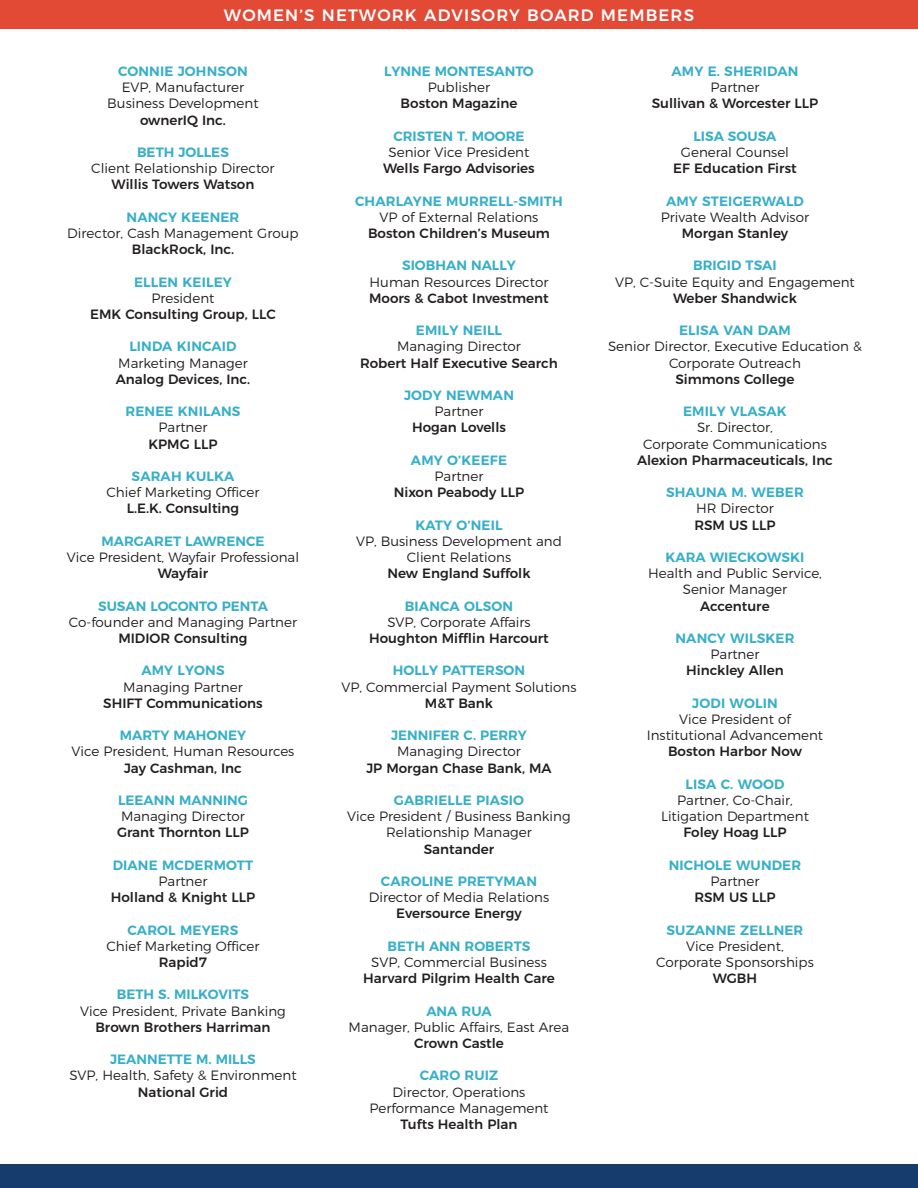
<style>
.page{position:relative;width:918px;height:1188px;background:#fff}
.page>*{position:absolute;margin:0;border:0;box-sizing:border-box;transform-origin:0 0}
.t1{font:500 16.5px "Montserrat";letter-spacing:.07em;color:#fff}
.Company{font:300 13.5px/16.2px "Montserrat";color:#231f20;text-align:center}
.Company-2{font:500 13.5px/16.2px "Montserrat";color:#231f20;text-align:center}
.Name{font:600 13.5px/16.2px "Montserrat";letter-spacing:.01em;color:#37afc8;text-align:center}
.Name-2{font:300 13.5px/16.2px "Montserrat";color:#231f20;text-align:center}
.Name-3{font:500 13.5px "Montserrat";color:#231f20}
.s1{font-weight:600;color:#37afc8}
.s2{font-weight:500}
.s3{font-weight:300;color:#231f20}
.s4{font-weight:500;color:#231f20}
.s5{font-weight:300}
</style>
<div class="page">
<div style="left:0;top:0;width:918px;height:28px;background:#e34a36"></div>
<div style="left:0;top:1165px;width:918px;height:23px;background:#163c6d"></div>
<p class="t1" style="left:224px;top:2px;width:472px">WOMEN’S NETWORK ADVISORY BOARD MEMBERS</p>
<p class="Name" style="left:118px;top:62px;width:131px">CONNIE JOHNSON</p>
<p class="Company" style="left:107px;top:78px;width:153px">EVP, Manufacturer<br>Business Development</p>
<p class="Company-2" style="left:140px;top:111px;width:87px">ownerIQ Inc.</p>
<p class="Company" style="left:91px;top:143px;width:185px"><span class="s1">BETH JOLLES<br></span>Client Relationship Director<br><span class="s2">Willis Towers Watson</span></p>
<p class="Name" style="left:127px;top:208px;width:114px">NANCY KEENER</p>
<p class="Company" style="left:67px;top:224px;width:233px">Director, Cash Management Group</p>
<p class="Company-2" style="left:132px;top:240px;width:104px">BlackRock, Inc.</p>
<p class="Name" style="left:134px;top:273px;width:99px">ELLEN KEILEY</p>
<p class="Company" style="left:152px;top:289px;width:64px">President</p>
<p class="Company-2" style="left:90px;top:305px;width:187px">EMK Consulting Group, LLC</p>
<p class="Name" style="left:129px;top:338px;width:109px">LINDA KINCAID</p>
<p class="Company" style="left:118px;top:354px;width:131px">Marketing Manager</p>
<p class="Company-2" style="left:116px;top:370px;width:136px">Analog Devices, Inc.</p>
<p class="Name" style="left:126px;top:402px;width:116px">RENEE KNILANS</p>
<p class="Name-2" style="left:159px;top:418px;width:50px">Partner</p>
<p class="Company-2" style="left:148px;top:435px;width:71px">KPMG LLP</p>
<p class="Name" style="left:132px;top:467px;width:104px">SARAH KULKA</p>
<p class="Company" style="left:107px;top:483px;width:154px">Chief Marketing Officer</p>
<p class="Company-2" style="left:127px;top:499px;width:114px">L.E.K. Consulting</p>
<p class="Company" style="left:67px;top:532px;width:234px"><span class="s1">MARGARET LAWRENCE<br></span>Vice President, Wayfair Professional<br><span class="s2">Wayfair</span></p>
<p class="Company" style="left:69px;top:597px;width:230px"><span class="s1">SUSAN LOCONTO PENTA<br></span>Co-founder and Managing Partner<br><span class="s2">MIDIOR Consulting</span></p>
<p class="Name" style="left:141px;top:662px;width:85px">AMY LYONS</p>
<p class="Company" style="left:123px;top:678px;width:121px">Managing Partner</p>
<p class="Company-2" style="left:103px;top:694px;width:161px">SHIFT Communications</p>
<p class="Company" style="left:72px;top:726px;width:224px"><span class="s1">MARTY MAHONEY<br></span>Vice President, Human Resources<br><span class="s2">Jay Cashman, Inc</span></p>
<p class="Company" style="left:117px;top:791px;width:133px;text-align:left"><span class="s1">LEEANN MANNING<br></span>Managing Director<br><span class="s2">Grant Thornton LLP</span></p>
<p class="Name" style="left:113px;top:856px;width:142px">DIANE MCDERMOTT</p>
<p class="Company" style="left:159px;top:872px;width:50px">Partner</p>
<p class="Company-2" style="left:111px;top:888px;width:146px">Holland &amp; Knight LLP</p>
<p class="Name" style="left:128px;top:921px;width:112px">CAROL MEYERS</p>
<p class="Company" style="left:107px;top:937px;width:154px">Chief Marketing Officer</p>
<p class="Company-2" style="left:159px;top:953px;width:50px">Rapid7</p>
<p class="Company" style="left:80px;top:985px;width:207px"><span class="s1">BETH S. MILKOVITS<br></span>Vice President, Private Banking<br><span class="s2">Brown Brothers Harriman</span></p>
<p class="Company" style="left:69px;top:1050px;width:229px"><span class="s1">JEANNETTE M. MILLS<br></span>SVP, Health, Safety &amp; Environment<br><span class="s2">National Grid</span></p>
<p class="Name" style="left:384px;top:62px;width:151px">LYNNE MONTESANTO<br><span class="s3">Publisher<br></span><span class="s4">Boston Magazine</span></p>
<p class="Company-2" style="left:383px;top:127px;width:153px"><span class="s1">CRISTEN T. MOORE<br></span><span class="s5">Senior Vice President<br></span>Wells Fargo Advisories</p>
<p class="Name" style="left:355px;top:192px;width:209px">CHARLAYNE MURRELL-SMITH</p>
<p class="Company" style="left:380px;top:208px;width:160px">VP of External Relations</p>
<p class="Company-2" style="left:368px;top:224px;width:183px">Boston Children’s Museum</p>
<p class="Company" style="left:369px;top:256px;width:181px"><span class="s1">SIOBHAN NALLY<br></span>Human Resources Director<br><span class="s2">Moors &amp; Cabot Investment</span></p>
<p class="Name" style="left:416px;top:321px;width:88px">EMILY NEILL</p>
<p class="Company" style="left:397px;top:337px;width:125px">Managing Director</p>
<p class="Company-2" style="left:360px;top:354px;width:199px">Robert Half Executive Search</p>
<p class="Name" style="left:404px;top:386px;width:111px">JODY NEWMAN<br><span class="s3">Partner</span></p>
<p class="Name-3" style="left:412px;top:417px;width:95px">Hogan Lovells</p>
<p class="Name" style="left:411px;top:451px;width:98px">AMY O’KEEFE</p>
<p class="Company" style="left:435px;top:467px;width:50px">Partner</p>
<p class="Company-2" style="left:394px;top:483px;width:132px">Nixon Peabody LLP</p>
<p class="Name" style="left:415px;top:516px;width:89px">KATY O’NEIL</p>
<p class="Company" style="left:356px;top:532px;width:207px">VP, Business Development and<br>Client Relations</p>
<p class="Company-2" style="left:387px;top:564px;width:145px">New England Suffolk</p>
<p class="Name" style="left:405px;top:597px;width:110px">BIANCA OLSON</p>
<p class="Company" style="left:387px;top:613px;width:145px">SVP, Corporate Affairs</p>
<p class="Company-2" style="left:369px;top:629px;width:181px">Houghton Mifflin Harcourt</p>
<p class="Company" style="left:341px;top:661px;width:237px"><span class="s1">HOLLY PATTERSON<br></span>VP, Commercial Payment Solutions<br><span class="s2">M&amp;T Bank</span></p>
<p class="Company-2" style="left:366px;top:726px;width:187px"><span class="s1">JENNIFER C. PERRY<br></span><span class="s5">Managing Director<br></span>JP Morgan Chase Bank, MA</p>
<p class="Name" style="left:394px;top:791px;width:132px">GABRIELLE PIASIO</p>
<p class="Company" style="left:347px;top:807px;width:225px">Vice President / Business Banking<br>Relationship Manager</p>
<p class="Company-2" style="left:424px;top:840px;width:72px">Santander</p>
<p class="Name" style="left:381px;top:872px;width:158px">CAROLINE PRETYMAN</p>
<p class="Company" style="left:369px;top:888px;width:182px">Director of Media Relations</p>
<p class="Company-2" style="left:396px;top:904px;width:127px">Eversource Energy</p>
<p class="Company-2" style="left:363px;top:937px;width:193px"><span class="s1">BETH ANN ROBERTS<br></span><span class="s5">SVP, Commercial Business<br></span>Harvard Pilgrim Health Care</p>
<p class="Company" style="left:349px;top:1002px;width:222px"><span class="s1">ANA RUA<br></span>Manager, Public Affairs, East Area<br><span class="s2">Crown Castle</span></p>
<p class="Company" style="left:369px;top:1066px;width:181px"><span class="s1">CARO RUIZ<br></span>Director, Operations<br>Performance Management<br><span class="s2">Tufts Health Plan</span></p>
<p class="Name" style="left:671px;top:62px;width:129px">AMY E. SHERIDAN</p>
<p class="Company" style="left:711px;top:78px;width:50px">Partner</p>
<p class="Company-2" style="left:652px;top:94px;width:168px">Sullivan &amp; Worcester LLP</p>
<p class="Company-2" style="left:673px;top:127px;width:125px"><span class="s1">LISA SOUSA<br></span><span class="s5">General Counsel<br></span>EF Education First</p>
<p class="Name" style="left:666px;top:192px;width:139px">AMY STEIGERWALD</p>
<p class="Company" style="left:661px;top:208px;width:150px">Private Wealth Advisor</p>
<p class="Company-2" style="left:682px;top:224px;width:108px">Morgan Stanley</p>
<p class="Company" style="left:615px;top:256px;width:241px"><span class="s1">BRIGID TSAI<br></span>VP, C-Suite Equity and Engagement<br><span class="s2">Weber Shandwick</span></p>
<p class="Name" style="left:679px;top:321px;width:113px">ELISA VAN DAM</p>
<p class="Company" style="left:608px;top:337px;width:255px">Senior Director, Executive Education &amp;<br>Corporate Outreach</p>
<p class="Company-2" style="left:675px;top:370px;width:121px">Simmons College</p>
<p class="Name" style="left:683px;top:402px;width:105px">EMILY VLASAK</p>
<p class="Name-2" style="left:643px;top:418px;width:185px">Sr. Director,<br>Corporate Communications</p>
<p class="Name-3" style="left:637px;top:449px;width:197px">Alexion Pharmaceuticals, Inc</p>
<p class="Name" style="left:666px;top:483px;width:139px">SHAUNA M. WEBER</p>
<p class="Company" style="left:696px;top:499px;width:79px">HR Director</p>
<p class="Company-2" style="left:694px;top:516px;width:83px">RSM US LLP</p>
<p class="Company" style="left:648px;top:548px;width:175px"><span class="s1">KARA WIECKOWSKI<br></span>Health and Public Service,<br>Senior Manager<br><span class="s2">Accenture</span></p>
<p class="Name" style="left:676px;top:629px;width:120px">NANCY WILSKER</p>
<p class="Company" style="left:711px;top:645px;width:50px">Partner</p>
<p class="Company-2" style="left:686px;top:661px;width:99px">Hinckley Allen</p>
<p class="Name" style="left:692px;top:694px;width:87px">JODI WOLIN</p>
<p class="Company" style="left:647px;top:710px;width:178px">Vice President of<br>Institutional Advancement</p>
<p class="Company-2" style="left:668px;top:742px;width:135px">Boston Harbor Now</p>
<p class="Name" style="left:686px;top:775px;width:100px">LISA C. WOOD</p>
<p class="Company" style="left:661px;top:791px;width:149px">Partner, Co-Chair,<br>Litigation Department</p>
<p class="Company-2" style="left:683px;top:823px;width:105px">Foley Hoag LLP</p>
<p class="Name" style="left:669px;top:856px;width:134px">NICHOLE WUNDER</p>
<p class="Company" style="left:711px;top:872px;width:50px">Partner</p>
<p class="Company-2" style="left:694px;top:888px;width:83px">RSM US LLP</p>
<p class="Name" style="left:667px;top:921px;width:138px">SUZANNE ZELLNER</p>
<p class="Company" style="left:656px;top:937px;width:159px">Vice President,<br>Corporate Sponsorships</p>
<p class="Company-2" style="left:713px;top:969px;width:46px">WGBH</p>
</div>
